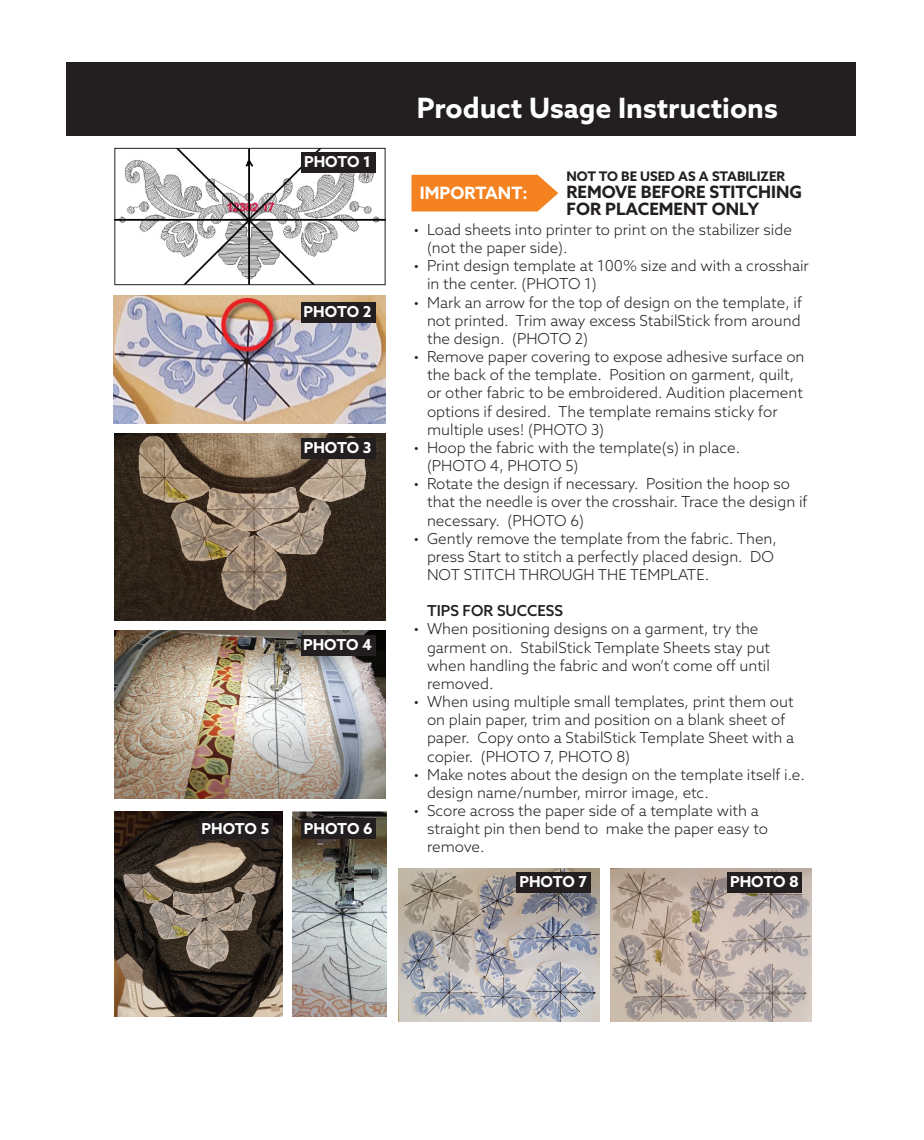
<style>
.page{position:relative;width:924px;height:1140px;background:#fff}
.page>*{position:absolute;margin:0;border:0;box-sizing:border-box;transform-origin:0 0}
.t1{font:700 28px "Azo Sans";color:#fff}
.t2{font:700 17px/17px "Azo Sans";color:#231f20}
.t3{font:700 17px "Azo Sans";color:#fff}
.t4{font:300 15.2px/18.2px "Azo Sans";color:#231f20}
.t5{font:700 15.2px "Azo Sans";letter-spacing:-.01em;color:#fff}
.t6{font:500 15.2px "Azo Sans";color:#231f20}
.t7{font:700 13.2px "Azo Sans";color:#231f20}
</style>
<div class="page">
<img style="left:399px;top:868px;width:201px;height:154px">
<img style="left:610px;top:868px;width:201px;height:154px">
<img style="left:115px;top:630px;width:270px;height:169px">
<div style="left:301px;top:635px;width:74px;height:20px;background:#231f20"></div>
<img style="left:115px;top:433px;width:270px;height:187px">
<div style="left:301px;top:438px;width:74px;height:21px;background:#231f20"></div>
<div style="left:66px;top:62px;width:790px;height:74px;background:#231f20"></div>
<img style="left:116px;top:150px;width:268px;height:133px">
<div style="left:114px;top:148px;width:272px;height:137px;border:1px solid #231f20"></div>
<img style="left:114px;top:295px;width:271px;height:128px">
<div style="left:301px;top:152px;width:74px;height:21px;background:#231f20"></div>
<div style="left:301px;top:302px;width:74px;height:20px;background:#231f20"></div>
<img style="left:292px;top:811px;width:94px;height:206px">
<img style="left:115px;top:811px;width:167px;height:206px">
<div style="left:199px;top:819px;width:74px;height:20px;background:#231f20"></div>
<div style="left:301px;top:819px;width:75px;height:20px;background:#231f20"></div>
<div style="left:517px;top:872px;width:74px;height:20px;background:#231f20"></div>
<svg style="left:411px;top:175px;width:147px;height:37px;background:#f58c32"></svg>
<div style="left:728px;top:872px;width:74px;height:20px;background:#231f20"></div>
<p class="t5" style="left:304px;top:152px;width:68px">PHOTO 1</p>
<p class="t5" style="left:304px;top:302px;width:69px">PHOTO 2</p>
<p class="t5" style="left:304px;top:438px;width:69px">PHOTO 3</p>
<p class="t5" style="left:303px;top:635px;width:71px">PHOTO 4</p>
<p class="t5" style="left:202px;top:818px;width:69px">PHOTO 5</p>
<p class="t5" style="left:304px;top:818px;width:70px">PHOTO 6</p>
<h1 class="t1" style="left:417px;top:89px;width:363px">Product Usage Instructions</h1>
<p class="t3" style="left:420px;top:182px;width:109px">IMPORTANT:</p>
<p class="t7" style="left:566px;top:168px;width:220px">NOT TO BE USED AS A STABILIZER</p>
<p class="t2" style="left:566px;top:183px;width:237px">REMOVE BEFORE STITCHING<br>FOR PLACEMENT ONLY</p>
<p class="t4" style="left:427px;top:220px;width:367px;text-indent:-14px">• Load sheets into printer to print on the stabilizer side (not the paper side).</p>
<p class="t4" style="left:427px;top:257px;width:383px;text-indent:-14px">• Print design template at 100% size and with a crosshair in the center. (PHOTO 1)</p>
<p class="t4" style="left:427px;top:293px;width:377px;text-align:justify;text-indent:-14px">• Mark an arrow for the top of design on the template, if not printed. Trim away excess StabilStick from around the design. (PHOTO 2)</p>
<p class="t4" style="left:427px;top:347px;width:379px;text-indent:-14px">• Remove paper covering to expose adhesive surface on the back of the template. Position on garment, quilt, or other fabric to be embroidered. Audition placement options if desired. The template remains sticky for multiple uses! (PHOTO 3)</p>
<p class="t4" style="left:427px;top:438px;width:315px;text-indent:-14px">• Hoop the fabric with the template(s) in place. (PHOTO 4, PHOTO 5)</p>
<p class="t4" style="left:427px;top:475px;width:382px;text-indent:-14px">• Rotate the design if necessary. Position the hoop so that the needle is over the crosshair. Trace the design if necessary. (PHOTO 6)</p>
<p class="t4" style="left:427px;top:529px;width:352px;text-indent:-14px">• Gently remove the template from the fabric. Then, press Start to stitch a perfectly placed design. DO<br>NOT STITCH THROUGH THE TEMPLATE.</p>
<p class="t6" style="left:427px;top:601px;width:138px">TIPS FOR SUCCESS</p>
<p class="t4" style="left:427px;top:620px;width:345px;text-indent:-14px">• When positioning designs on a garment, try the garment on. StabilStick Template Sheets stay put when handling the fabric and won’t come off until removed.</p>
<p class="t4" style="left:427px;top:692px;width:369px;text-indent:-14px">• When using multiple small templates, print them out on plain paper, trim and position on a blank sheet of paper. Copy onto a StabilStick Template Sheet with a copier. (PHOTO 7, PHOTO 8)</p>
<p class="t4" style="left:427px;top:765px;width:380px;text-indent:-14px">• Make notes about the design on the template itself i.e. design name/number, mirror image, etc.</p>
<p class="t4" style="left:427px;top:801px;width:343px;text-indent:-14px">• Score across the paper side of a template with a straight pin then bend to make the paper easy to remove.</p>
<p class="t5" style="left:519px;top:872px;width:69px">PHOTO 7</p>
<p class="t5" style="left:730px;top:872px;width:70px">PHOTO 8</p>
</div>
